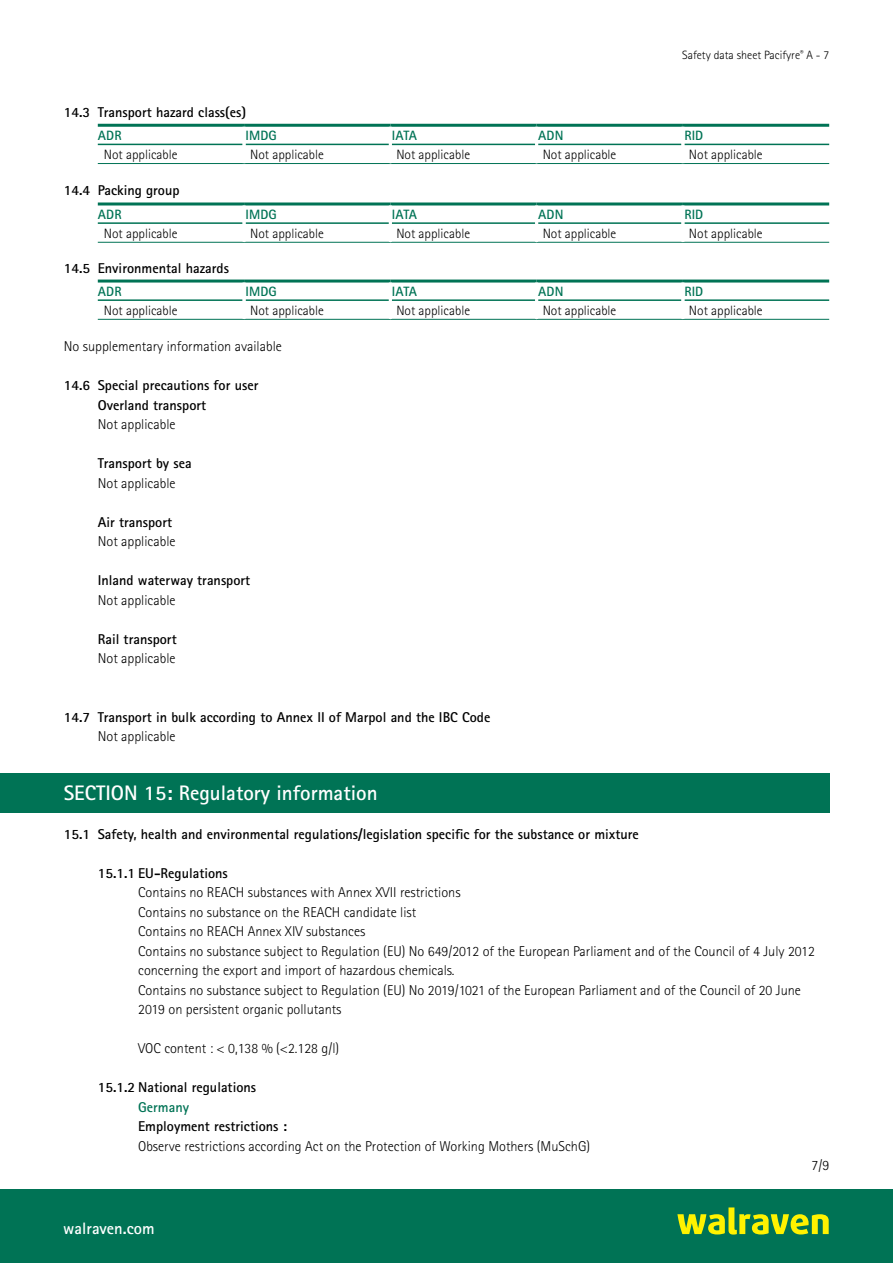
<style>
.page{position:relative;width:893px;height:1263px;background:#fff}
.page>*{position:absolute;margin:0;border:0;box-sizing:border-box;transform-origin:0 0}
.t1{font:700 21px "Rotis Sans Serif Std";color:#fff}
.t2{font:700 16.5px "Rotis Sans Serif Std";color:#fff}
.t3{font:300 14.25px/19.5px "Rotis Sans Serif Std";color:#000}
.t4{font:700 14.25px/19.5px "Rotis Sans Serif Std";color:#000}
.t5{font:700 14.25px "Rotis Sans Serif Std";color:#007355}
.t6{font:300 13.5px "Rotis Sans Serif Std";color:#000}
.t7{font:700 13.5px "Rotis Sans Serif Std";letter-spacing:.005em;color:#007355}
.t8{font:300 12px "Rotis Sans Serif Std";color:#000}
</style>
<div class="page">
<div style="left:0;top:1189px;width:893px;height:74px;background:#007355"></div>
<svg style="left:677px;top:1207px;width:152px;height:27px"></svg>
<div style="left:0;top:772px;width:829px;height:40px;background:#007355"></div>
<hr style="left:98px;top:144px;width:145px;height:1px;background:#007355">
<hr style="left:246px;top:144px;width:143px;height:1px;background:#007355">
<hr style="left:392px;top:144px;width:143px;height:1px;background:#007355">
<hr style="left:538px;top:144px;width:143px;height:1px;background:#007355">
<hr style="left:684px;top:144px;width:145px;height:1px;background:#007355">
<hr style="left:98px;top:163px;width:146px;height:1px;background:#007355">
<hr style="left:244px;top:163px;width:146px;height:1px;background:#007355">
<hr style="left:390px;top:163px;width:147px;height:1px;background:#007355">
<hr style="left:537px;top:163px;width:146px;height:1px;background:#007355">
<hr style="left:683px;top:163px;width:146px;height:1px;background:#007355">
<hr style="left:98px;top:124px;width:146px;height:3px;background:#007355">
<hr style="left:244px;top:124px;width:146px;height:3px;background:#007355">
<hr style="left:390px;top:124px;width:147px;height:3px;background:#007355">
<hr style="left:537px;top:124px;width:146px;height:3px;background:#007355">
<hr style="left:683px;top:124px;width:146px;height:3px;background:#007355">
<hr style="left:98px;top:222px;width:145px;height:2px;background:#007355">
<hr style="left:246px;top:222px;width:143px;height:2px;background:#007355">
<hr style="left:392px;top:222px;width:143px;height:2px;background:#007355">
<hr style="left:538px;top:222px;width:143px;height:2px;background:#007355">
<hr style="left:684px;top:222px;width:145px;height:2px;background:#007355">
<hr style="left:98px;top:242px;width:146px;height:1px;background:#007355">
<hr style="left:244px;top:242px;width:146px;height:1px;background:#007355">
<hr style="left:390px;top:242px;width:147px;height:1px;background:#007355">
<hr style="left:537px;top:242px;width:146px;height:1px;background:#007355">
<hr style="left:683px;top:242px;width:146px;height:1px;background:#007355">
<hr style="left:98px;top:202px;width:146px;height:3px;background:#007355">
<hr style="left:244px;top:202px;width:146px;height:3px;background:#007355">
<hr style="left:390px;top:202px;width:147px;height:3px;background:#007355">
<hr style="left:537px;top:202px;width:146px;height:3px;background:#007355">
<hr style="left:683px;top:202px;width:146px;height:3px;background:#007355">
<hr style="left:98px;top:299px;width:145px;height:2px;background:#007355">
<hr style="left:246px;top:299px;width:143px;height:2px;background:#007355">
<hr style="left:392px;top:299px;width:143px;height:2px;background:#007355">
<hr style="left:538px;top:299px;width:143px;height:2px;background:#007355">
<hr style="left:684px;top:299px;width:145px;height:2px;background:#007355">
<hr style="left:98px;top:319px;width:146px;height:1px;background:#007355">
<hr style="left:244px;top:319px;width:146px;height:1px;background:#007355">
<hr style="left:390px;top:319px;width:147px;height:1px;background:#007355">
<hr style="left:537px;top:319px;width:146px;height:1px;background:#007355">
<hr style="left:683px;top:319px;width:146px;height:1px;background:#007355">
<hr style="left:98px;top:280px;width:146px;height:3px;background:#007355">
<hr style="left:244px;top:280px;width:146px;height:3px;background:#007355">
<hr style="left:390px;top:280px;width:147px;height:3px;background:#007355">
<hr style="left:537px;top:280px;width:146px;height:3px;background:#007355">
<hr style="left:683px;top:280px;width:146px;height:3px;background:#007355">
<p class="t4" style="left:64px;top:102px;width:184px">14.3 Transport hazard class(es)</p>
<p class="t8" style="left:682px;top:48px;width:149px">Safety data sheet Pacifyre<sup>®</sup> A - 7</p>
<p class="t7" style="left:98px;top:127px;width:25px">ADR</p>
<p class="t7" style="left:246px;top:127px;width:33px">IMDG</p>
<p class="t7" style="left:392px;top:127px;width:27px">IATA</p>
<p class="t7" style="left:538px;top:127px;width:27px">ADN</p>
<p class="t7" style="left:684px;top:127px;width:20px">RID</p>
<p class="t6" style="left:104px;top:146px;width:75px">Not applicable</p>
<p class="t6" style="left:250px;top:146px;width:75px">Not applicable</p>
<p class="t6" style="left:396px;top:146px;width:75px">Not applicable</p>
<p class="t6" style="left:543px;top:146px;width:75px">Not applicable</p>
<p class="t6" style="left:689px;top:146px;width:75px">Not applicable</p>
<p class="t4" style="left:64px;top:180px;width:117px">14.4 Packing group</p>
<p class="t7" style="left:98px;top:205px;width:25px">ADR</p>
<p class="t7" style="left:246px;top:205px;width:33px">IMDG</p>
<p class="t7" style="left:392px;top:205px;width:27px">IATA</p>
<p class="t7" style="left:538px;top:205px;width:27px">ADN</p>
<p class="t7" style="left:684px;top:205px;width:20px">RID</p>
<p class="t6" style="left:104px;top:225px;width:75px">Not applicable</p>
<p class="t6" style="left:250px;top:225px;width:75px">Not applicable</p>
<p class="t6" style="left:396px;top:225px;width:75px">Not applicable</p>
<p class="t6" style="left:543px;top:225px;width:75px">Not applicable</p>
<p class="t6" style="left:689px;top:225px;width:75px">Not applicable</p>
<p class="t4" style="left:64px;top:258px;width:167px">14.5 Environmental hazards</p>
<p class="t7" style="left:98px;top:283px;width:25px">ADR</p>
<p class="t7" style="left:246px;top:283px;width:33px">IMDG</p>
<p class="t7" style="left:392px;top:283px;width:27px">IATA</p>
<p class="t7" style="left:538px;top:283px;width:27px">ADN</p>
<p class="t7" style="left:684px;top:283px;width:20px">RID</p>
<p class="t6" style="left:104px;top:302px;width:75px">Not applicable</p>
<p class="t6" style="left:250px;top:302px;width:75px">Not applicable</p>
<p class="t6" style="left:396px;top:302px;width:75px">Not applicable</p>
<p class="t6" style="left:543px;top:302px;width:75px">Not applicable</p>
<p class="t6" style="left:689px;top:302px;width:75px">Not applicable</p>
<p class="t3" style="left:64px;top:336px;width:220px">No supplementary information available</p>
<p class="t4" style="left:98px;top:375px;width:162px;text-indent:-34px">14.6 Special precautions for user<br>Overland transport</p>
<p class="t3" style="left:98px;top:414px;width:79px">Not applicable</p>
<p class="t4" style="left:98px;top:453px;width:95px">Transport by sea</p>
<p class="t3" style="left:98px;top:473px;width:79px">Not applicable</p>
<p class="t4" style="left:98px;top:512px;width:76px">Air transport</p>
<p class="t3" style="left:98px;top:531px;width:79px">Not applicable</p>
<p class="t4" style="left:98px;top:570px;width:154px">Inland waterway transport</p>
<p class="t3" style="left:98px;top:590px;width:79px">Not applicable</p>
<p class="t4" style="left:98px;top:629px;width:80px">Rail transport</p>
<p class="t3" style="left:98px;top:648px;width:79px">Not applicable</p>
<p class="t4" style="left:64px;top:707px;width:428px">14.7 Transport in bulk according to Annex II of Marpol and the IBC Code</p>
<p class="t3" style="left:98px;top:726px;width:79px">Not applicable</p>
<h1 class="t1" style="left:64px;top:779px;width:315px">SECTION 15: Regulatory information</h1>
<p class="t4" style="left:64px;top:824px;width:577px">15.1 Safety, health and environmental regulations/legislation specific for the substance or mixture</p>
<p class="t4" style="left:98px;top:863px;width:132px">15.1.1 EU-Regulations</p>
<p class="t3" style="left:138px;top:882px;width:678px">Contains no REACH substances with Annex XVII restrictions<br>Contains no substance on the REACH candidate list<br>Contains no REACH Annex XIV substances<br>Contains no substance subject to Regulation (EU) No 649/2012 of the European Parliament and of the Council of 4 July 2012 concerning the export and import of hazardous chemicals.<br>Contains no substance subject to Regulation (EU) No 2019/1021 of the European Parliament and of the Council of 20 June 2019 on persistent organic pollutants</p>
<p class="t3" style="left:138px;top:1038px;width:203px">VOC content : &lt; 0,138 % (&lt;2.128 g/l)</p>
<p class="t4" style="left:98px;top:1077px;width:160px">15.1.2 National regulations</p>
<p class="t5" style="left:138px;top:1098px;width:52px">Germany</p>
<p class="t4" style="left:138px;top:1116px;width:150px">Employment restrictions :</p>
<p class="t3" style="left:138px;top:1136px;width:453px">Observe restrictions according Act on the Protection of Working Mothers (MuSchG)</p>
<p class="t2" style="left:63px;top:1218px;width:93px">walraven.com</p>
<p class="t3" style="left:811px;top:1155px;width:19px">7/9</p>
</div>
